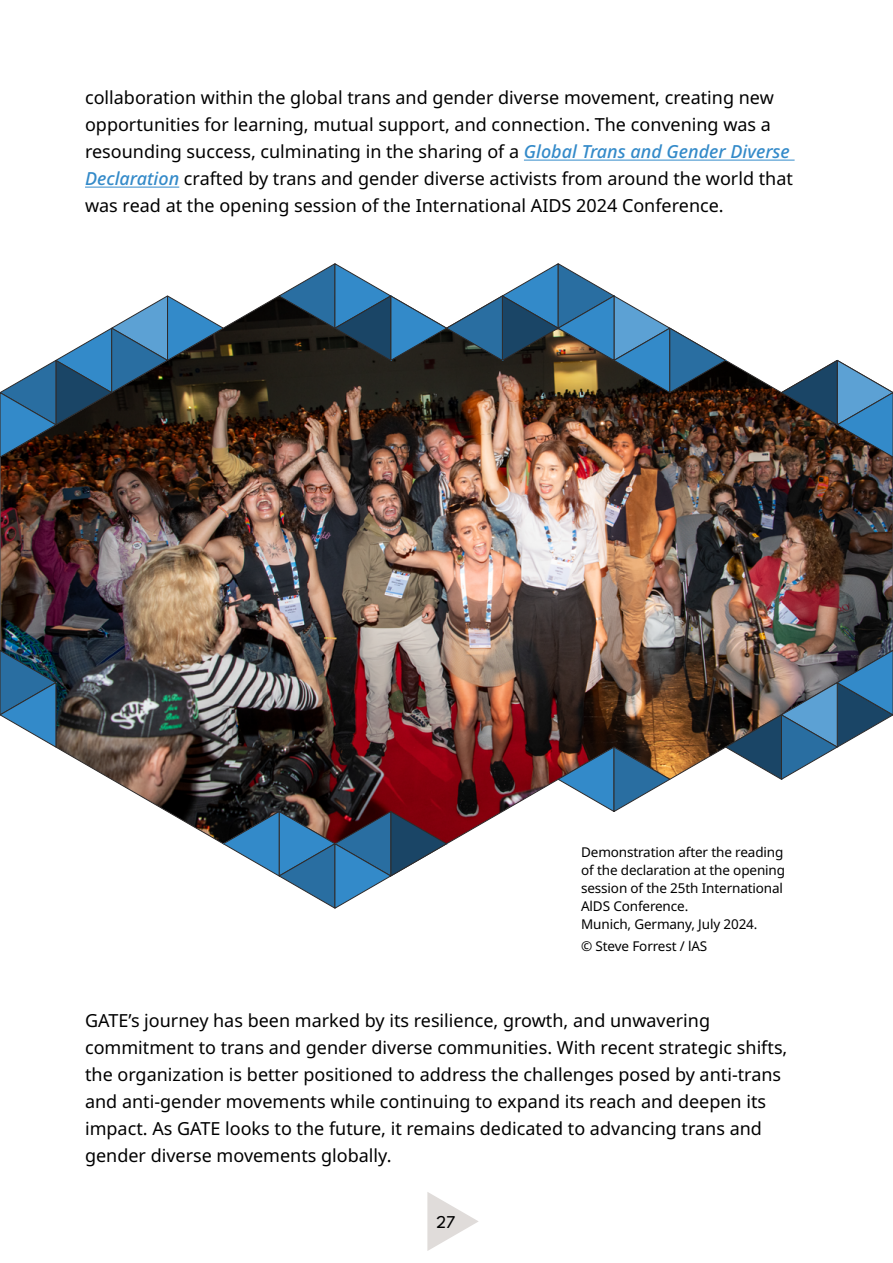
<style>
.page{position:relative;width:893px;height:1263px;background:#fff}
.page>*{position:absolute;margin:0;border:0;box-sizing:border-box;transform-origin:0 0}
.Body_text{font:18px/27px "Noto Sans";color:#000}
.t1{font:100 18px "League Spartan";color:#000}
.Photo_credits{font:13.5px/18px "Noto Sans";letter-spacing:-.01em;color:#000}
.s1{font-weight:500;font-style:italic;color:#338ac9}
</style>
<div class="page">
<svg style="left:427px;top:1192px;width:52px;height:59px"></svg>
<hr style="left:524px;top:160px;width:271px;height:1px;background:#338ac9">
<hr style="left:85px;top:187px;width:94px;height:1px;background:#338ac9">
<img style="left:0;top:296px;width:893px;height:548px">
<svg style="left:0;top:296px;width:224px;height:161px"></svg>
<svg style="left:279px;top:263px;width:448px;height:130px"></svg>
<img style="left:781px;top:360px;width:112px;height:97px">
<img style="left:725px;top:650px;width:168px;height:130px">
<svg style="left:558px;top:747px;width:113px;height:65px"></svg>
<svg style="left:223px;top:811px;width:225px;height:97px"></svg>
<svg style="left:0;top:650px;width:57px;height:97px"></svg>
<p class="Body_text" style="left:85px;top:85px;width:709px">collaboration within the global trans and gender diverse movement, creating new opportunities for learning, mutual support, and connection. The convening was a resounding success, culminating in the sharing of a <span class="s1">Global Trans and Gender Diverse Declaration</span> crafted by trans and gender diverse activists from around the world that was read at the opening session of the International AIDS 2024 Conference.</p>
<p class="Photo_credits" style="left:581px;top:843px;width:205px">Demonstration after the reading of the declaration at the opening session of the 25th International<br>AlDS Conference.</p>
<p class="Photo_credits" style="left:581px;top:915px;width:178px">Munich, Germany, July 2024.</p>
<p class="Photo_credits" style="left:581px;top:938px;width:128px">© Steve Forrest / lAS</p>
<p class="Body_text" style="left:85px;top:1007px;width:704px">GATE’s journey has been marked by its resilience, growth, and unwavering commitment to trans and gender diverse communities. With recent strategic shifts, the organization is better positioned to address the challenges posed by anti-trans and anti-gender movements while continuing to expand its reach and deepen its impact. As GATE looks to the future, it remains dedicated to advancing trans and gender diverse movements globally.</p>
<p class="t1" style="left:436px;top:1208px;width:21px">27</p>
</div>
